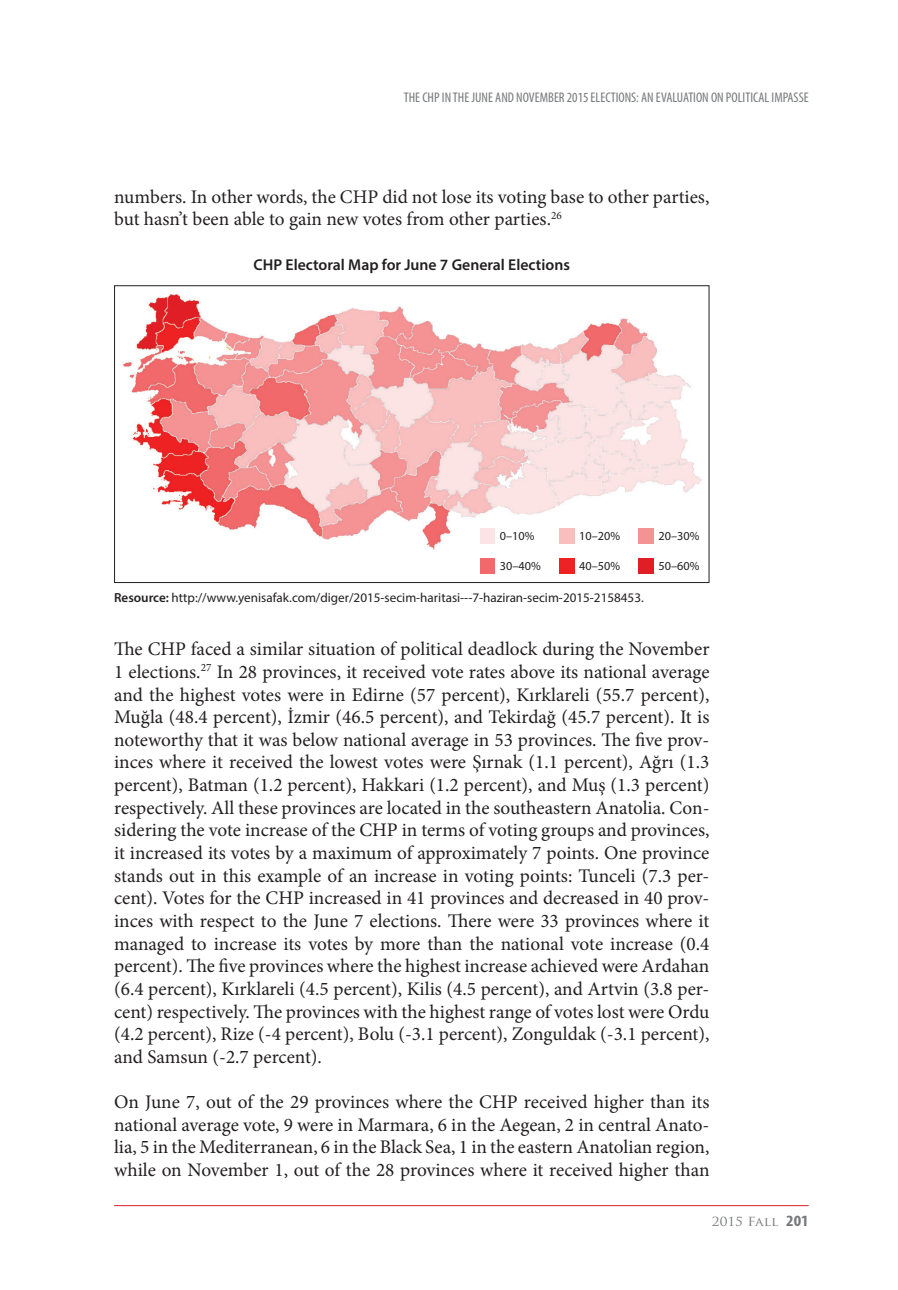
<style>
.page{position:relative;width:898px;height:1290px;background:#fff}
.page>*{position:absolute;margin:0;border:0;box-sizing:border-box;transform-origin:0 0}
.t1{font:19.25px/22.6px "Minion Pro";color:#231f20;text-align:justify}
.t2{font:600 15.75px "Myriad Pro";color:#231f20}
.t3{font:condensed 14px "Myriad Pro";color:#76787b}
.t4{font:13.12px "Myriad Pro";color:#231f20}
.t5{font:12.25px "Myriad Pro";color:#231f20}
.t6{font:12.25px "Trajan Pro";color:#76787b;scale:1.11 1}
.s1{font-weight:600}
.s2{font-family:"Myriad Pro";font-weight:700;font-stretch:condensed;font-size:15.75px}
</style>
<div class="page">
<hr style="left:114px;top:1205px;width:695px;height:1px;background:#d1232a">
<img style="left:122px;top:294px;width:580px;height:256px">
<div style="left:114px;top:285px;width:595px;height:298px;border:1px solid #231f20"></div>
<img style="left:639px;top:558px;width:15px;height:15px">
<img style="left:480px;top:528px;width:15px;height:15px">
<img style="left:559px;top:558px;width:15px;height:15px">
<img style="left:480px;top:558px;width:15px;height:15px">
<img style="left:639px;top:528px;width:15px;height:15px">
<img style="left:559px;top:528px;width:15px;height:15px">
<p class="t3" style="left:404px;top:89px;width:406px">THE CHP IN THE JUNE AND NOVEMBER 2015 ELECTIONS: AN EVALUATION ON POLITICAL IMPASSE</p>
<p class="t1" style="left:114px;top:185px;width:597px">numbers. In other words, the CHP did not lose its voting base to other parties, but hasn’t been able to gain new votes from other parties.<sup>26</sup></p>
<p class="t2" style="left:254px;top:255px;width:318px">CHP Electoral Map for June 7 General Elections</p>
<p class="t5" style="left:500px;top:529px;width:36px">0–10%</p>
<p class="t5" style="left:579px;top:529px;width:42px">10–20%</p>
<p class="t5" style="left:659px;top:529px;width:42px">20–30%</p>
<p class="t5" style="left:500px;top:558px;width:42px">30–40%</p>
<p class="t5" style="left:579px;top:558px;width:42px">40–50%</p>
<p class="t5" style="left:659px;top:558px;width:42px">50–60%</p>
<p class="t4" style="left:114px;top:590px;width:531px"><span class="s1">Resource:</span> http://www.yenisafak.com/diger/2015-secim-haritasi---7-haziran-secim-2015-2158453.</p>
<p class="t1" style="left:114px;top:638px;width:597px">The CHP faced a similar situation of political deadlock during the November 1 elections.<sup>27</sup> In 28 provinces, it received vote rates above its national average and the highest votes were in Edirne (57 percent), Kırklareli (55.7 percent), Muğla (48.4 percent), İzmir (46.5 percent), and Tekirdağ (45.7 percent). It is noteworthy that it was below national average in 53 provinces. The five prov&shy;inces where it received the lowest votes were Şırnak (1.1 percent), Ağrı (1.3 percent), Batman (1.2 percent), Hakkari (1.2 percent), and Muş (1.3 percent) respectively. All these provinces are located in the southeastern Anatolia. Con&shy;sidering the vote increase of the CHP in terms of voting groups and provinces, it increased its votes by a maximum of approximately 7 points. One province stands out in this example of an increase in voting points: Tunceli (7.3 per&shy;cent). Votes for the CHP increased in 41 provinces and decreased in 40 prov&shy;inces with respect to the June 7 elections. There were 33 provinces where it managed to increase its votes by more than the national vote increase (0.4 percent). The five provinces where the highest increase achieved were Ardahan (6.4 percent), Kırklareli (4.5 percent), Kilis (4.5 percent), and Artvin (3.8 per&shy;cent) respectively. The provinces with the highest range of votes lost were Ordu (4.2 percent), Rize (-4 percent), Bolu (-3.1 percent), Zonguldak (-3.1 percent), and Samsun (-2.7 percent).</p>
<p class="t1" style="left:114px;top:1091px;width:597px">On June 7, out of the 29 provinces where the CHP received higher than its national average vote, 9 were in Marmara, 6 in the Aegean, 2 in central Anato&shy;lia, 5 in the Mediterranean, 6 in the Black Sea, 1 in the eastern Anatolian region, while on November 1, out of the 28 provinces where it received higher than</p>
<p class="t6" style="left:712px;top:1213px;width:89px">2015 Fall <span class="s2">201</span></p>
</div>
